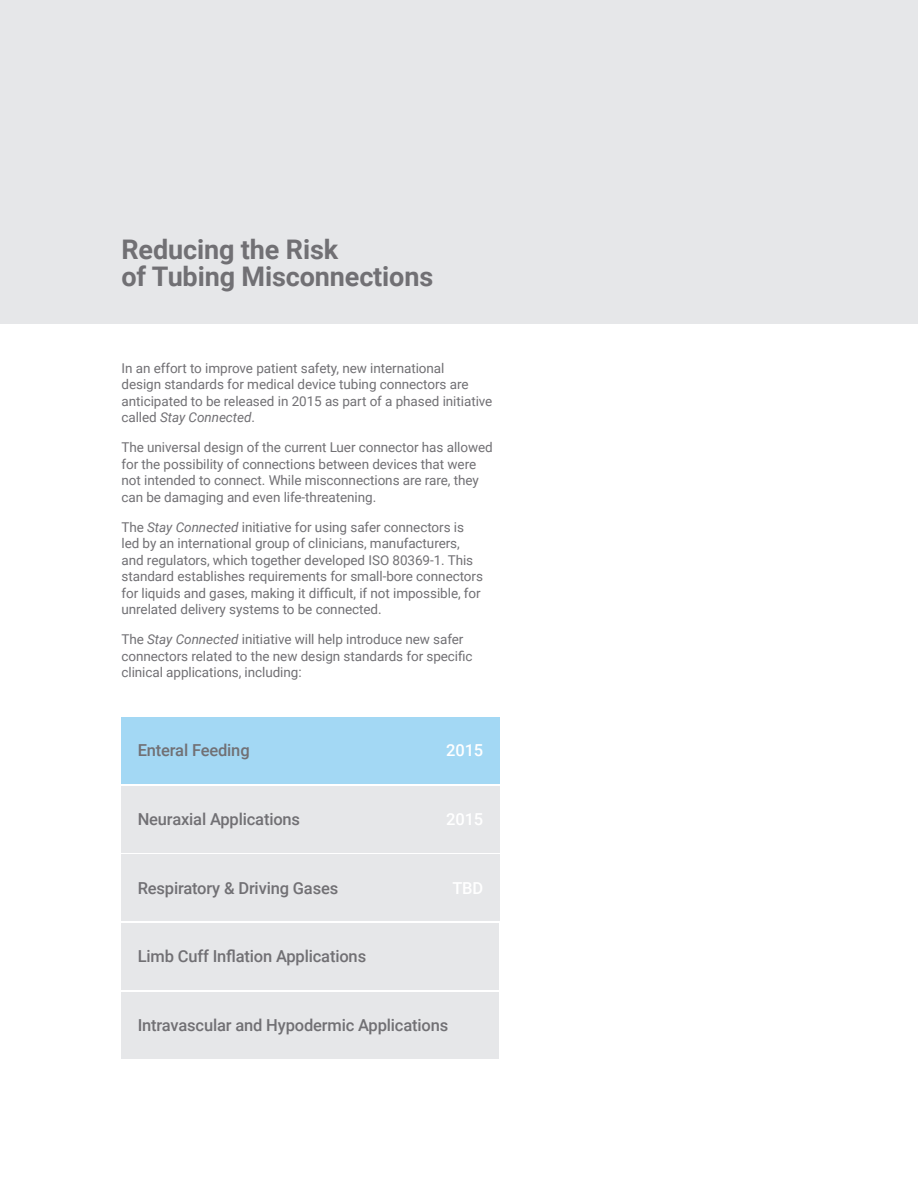
<style>
.page{position:relative;width:918px;height:1188px;background:#fff}
.page>*{position:absolute;margin:0;border:0;box-sizing:border-box;transform-origin:0 0}
.Subhead{font:700 27px/27px "Roboto";letter-spacing:-.005em;color:#717074}
.t1{font:500 16.5px "Roboto";letter-spacing:-.01em;color:#717074}
.t2{font:500 16.5px "Roboto";letter-spacing:-.01em;color:#fff}
.Body_Copy{font:13.5px/16.5px "Roboto";letter-spacing:-.005em;color:#717074}
.s1{font-style:italic}
</style>
<div class="page">
<div style="left:0;top:0;width:918px;height:324px;background:#e6e7e9"></div>
<div style="left:122px;top:717px;width:378px;height:66px;background:#a3d8f4"></div>
<div style="left:122px;top:786px;width:378px;height:66px;background:#e6e7e9"></div>
<div style="left:122px;top:855px;width:378px;height:66px;background:#e6e7e9"></div>
<div style="left:122px;top:924px;width:378px;height:66px;background:#e6e7e9"></div>
<div style="left:122px;top:992px;width:378px;height:67px;background:#e6e7e9"></div>
<p class="Subhead" style="left:122px;top:235px;width:313px">Reducing the Risk<br>of Tubing Misconnections</p>
<p class="Body_Copy" style="left:122px;top:359px;width:372px">In an effort to improve patient safety, new international<br>design standards for medical device tubing connectors are anticipated to be released in 2015 as part of a phased initiative called <span class="s1">Stay Connected</span>.</p>
<p class="Body_Copy" style="left:122px;top:439px;width:373px">The universal design of the current Luer connector has allowed for the possibility of connections between devices that were not intended to connect. While misconnections are rare, they can be damaging and even life-threatening.</p>
<p class="Body_Copy" style="left:122px;top:518px;width:363px">The <span class="s1">Stay Connected</span> initiative for using safer connectors is led by an international group of clinicians, manufacturers, and regulators, which together developed ISO 80369-1. This standard establishes requirements for small-bore connectors for liquids and gases, making it difficult, if not impossible, for unrelated delivery systems to be connected.</p>
<p class="Body_Copy" style="left:122px;top:631px;width:353px">The <span class="s1">Stay Connected</span> initiative will help introduce new safer connectors related to the new design standards for specific clinical applications, including:</p>
<p class="t1" style="left:138px;top:738px;width:113px">Enteral Feeding</p>
<p class="t2" style="left:446px;top:738px;width:38px">2015</p>
<p class="t1" style="left:138px;top:807px;width:164px">Neuraxial Applications</p>
<p class="t2" style="left:446px;top:807px;width:38px">2015</p>
<p class="t1" style="left:138px;top:876px;width:202px">Respiratory &amp; Driving Gases</p>
<p class="t2" style="left:452px;top:876px;width:32px">TBD</p>
<p class="t1" style="left:138px;top:945px;width:230px">Limb Cuff Inflation Applications</p>
<p class="t1" style="left:138px;top:1014px;width:312px">Intravascular and Hypodermic Applications</p>
</div>
